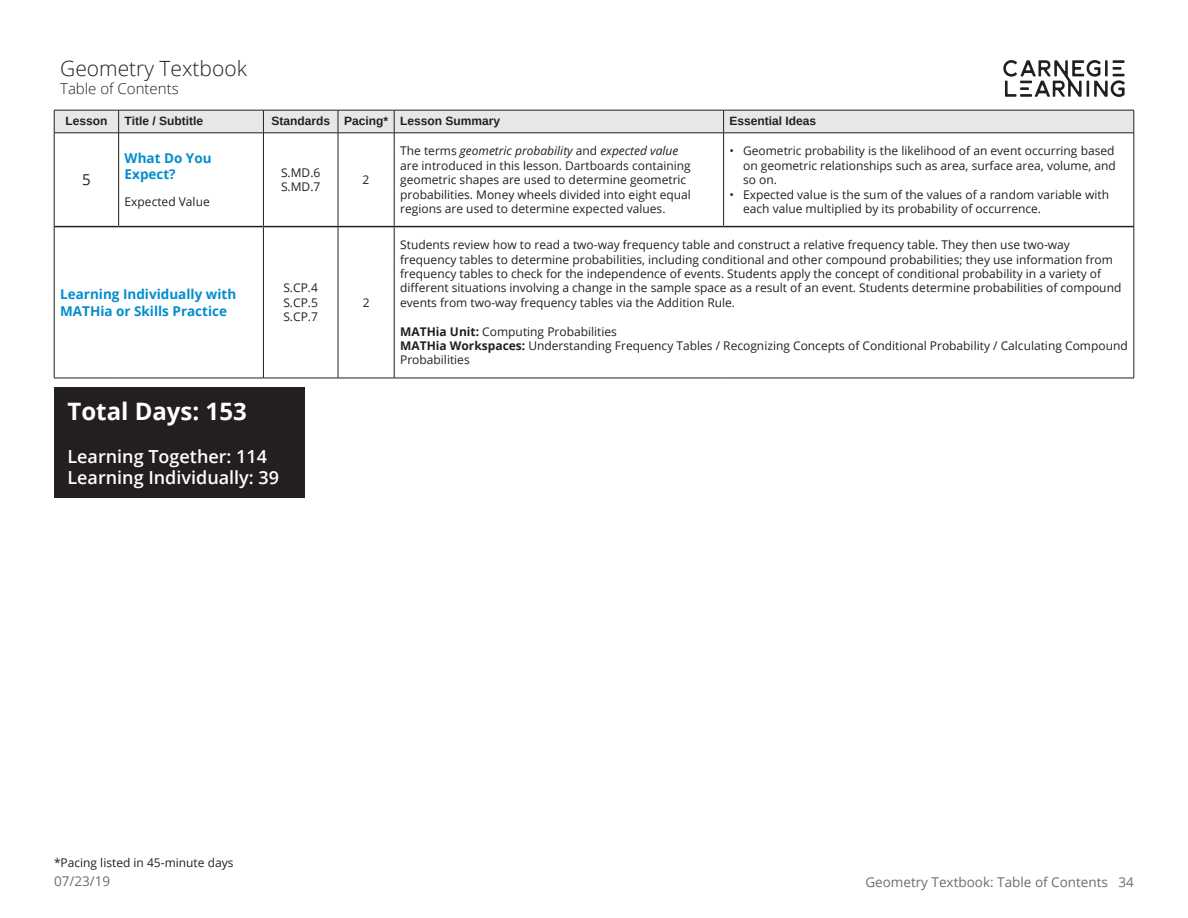
<style>
.page{position:relative;width:1188px;height:918px;background:#fff}
.page>*{position:absolute;margin:0;border:0;box-sizing:border-box;transform-origin:0 0}
.t1{font:700 24px "Open Sans";color:#fff}
.t2{font:300 21px "Open Sans";color:#231f20}
.t3{font:600 18px/21.6px "Open Sans";color:#fff}
.t4{font:300 15px "Open Sans";color:#231f20}
.t5{font:15px "Open Sans";color:#231f20}
.t6{font:700 13.5px/16.2px "Open Sans";color:#008dce}
.t7{font:13.5px "Open Sans";color:#6c6d70}
.t8{font:12px/14.4px "Open Sans";color:#231f20}
.t9{font:700 12px "Arimo";color:#231f20}
.s1{font-style:italic}
.s2{font-weight:700}
</style>
<div class="page">
<svg style="left:54px;top:110px;width:1081px;height:23px;background:#d9dadb"></svg>
<hr style="left:54px;top:133px;width:65px;height:1px;background:#231f20">
<hr style="left:54px;top:133px;width:1px;height:94px;background:#231f20">
<hr style="left:119px;top:133px;width:144px;height:1px;background:#231f20">
<hr style="left:118px;top:133px;width:1px;height:93px;background:#231f20">
<hr style="left:263px;top:133px;width:75px;height:1px;background:#231f20">
<hr style="left:263px;top:133px;width:1px;height:93px;background:#231f20">
<hr style="left:338px;top:133px;width:56px;height:1px;background:#231f20">
<hr style="left:338px;top:133px;width:1px;height:93px;background:#231f20">
<hr style="left:394px;top:133px;width:330px;height:1px;background:#231f20">
<hr style="left:394px;top:133px;width:1px;height:93px;background:#231f20">
<hr style="left:724px;top:133px;width:410px;height:1px;background:#231f20">
<hr style="left:723px;top:133px;width:1px;height:93px;background:#231f20">
<hr style="left:1134px;top:133px;width:1px;height:94px;background:#231f20">
<hr style="left:54px;top:226px;width:65px;height:1px;background:#231f20">
<hr style="left:119px;top:226px;width:144px;height:1px;background:#231f20">
<hr style="left:263px;top:226px;width:75px;height:1px;background:#231f20">
<hr style="left:338px;top:226px;width:56px;height:1px;background:#231f20">
<hr style="left:394px;top:226px;width:330px;height:1px;background:#231f20">
<hr style="left:724px;top:226px;width:410px;height:1px;background:#231f20">
<hr style="left:54px;top:227px;width:1px;height:151px;background:#231f20">
<hr style="left:263px;top:227px;width:1px;height:151px;background:#231f20">
<hr style="left:338px;top:227px;width:1px;height:151px;background:#231f20">
<hr style="left:394px;top:227px;width:1px;height:151px;background:#231f20">
<hr style="left:1134px;top:227px;width:1px;height:151px;background:#231f20">
<hr style="left:54px;top:378px;width:65px;height:1px;background:#231f20">
<hr style="left:119px;top:378px;width:144px;height:1px;background:#231f20">
<hr style="left:263px;top:378px;width:75px;height:1px;background:#231f20">
<hr style="left:338px;top:378px;width:56px;height:1px;background:#231f20">
<hr style="left:394px;top:378px;width:330px;height:1px;background:#231f20">
<hr style="left:724px;top:378px;width:410px;height:1px;background:#231f20">
<svg style="left:1003px;top:60px;width:122px;height:37px"></svg>
<div style="left:54px;top:388px;width:251px;height:110px;background:#231f20"></div>
<h2 class="t2" style="left:60px;top:54px;width:188px">Geometry Textbook</h2>
<p class="t4" style="left:60px;top:78px;width:120px">Table of Contents</p>
<p class="t9" style="left:65px;top:113px;width:44px">Lesson</p>
<p class="t9" style="left:125px;top:113px;width:80px">Title / Subtitle</p>
<p class="t9" style="left:271px;top:113px;width:230px">Standards Pacing* Lesson Summary</p>
<p class="t9" style="left:730px;top:113px;width:88px">Essential Ideas</p>
<p class="t5" style="left:82px;top:170px;width:10px">5</p>
<p class="t6" style="left:125px;top:150px;width:88px">What Do You<br>Expect?</p>
<p class="t8" style="left:125px;top:195px;width:87px">Expected Value</p>
<p class="t8" style="left:281px;top:165px;width:41px">S.MD.6<br>S.MD.7</p>
<p class="t8" style="left:363px;top:172px;width:8px">2</p>
<p class="t6" style="left:60px;top:286px;width:178px">Learning Individually with<br>MATHia or Skills Practice</p>
<p class="t8" style="left:283px;top:281px;width:36px;text-align:justify">S.CP.4<br>S.CP.5<br>S.CP.7</p>
<h1 class="t1" style="left:68px;top:394px;width:181px">Total Days: 153</h1>
<h3 class="t3" style="left:68px;top:445px;width:213px">Learning Together: 114<br>Learning Individually: 39</h3>
<p class="t8" style="left:363px;top:295px;width:8px">2</p>
<p class="t8" style="left:400px;top:144px;width:292px">The terms <span class="s1">geometric probability</span> and <span class="s1">expected value </span>are introduced in this lesson. Dartboards containing geometric shapes are used to determine geometric probabilities. Money wheels divided into eight equal regions are used to determine expected values.</p>
<p class="t8" style="left:743px;top:144px;width:374px;text-indent:-14px">• Geometric probability is the likelihood of an event occurring based on geometric relationships such as area, surface area, volume, and so on.</p>
<p class="t8" style="left:743px;top:187px;width:367px;text-indent:-14px">• Expected value is the sum of the values of a random variable with each value multiplied by its probability of occurrence.</p>
<p class="t8" style="left:400px;top:237px;width:723px">Students review how to read a two-way frequency table and construct a relative frequency table. They then use two-way frequency tables to determine probabilities, including conditional and other compound probabilities; they use information from frequency tables to check for the independence of events. Students apply the concept of conditional probability in a variety of different situations involving a change in the sample space as a result of an event. Students determine probabilities of compound events from two-way frequency tables via the Addition Rule.</p>
<p class="t8" style="left:400px;top:324px;width:729px"><span class="s2">MATHia Unit:</span> Computing Probabilities<br><span class="s2">MATHia Workspaces:</span> Understanding Frequency Tables / Recognizing Concepts of Conditional Probability / Calculating Compound<br>Probabilities</p>
<p class="t8" style="left:54px;top:855px;width:181px">*Pacing listed in 45-minute days</p>
<p class="t7" style="left:54px;top:872px;width:58px">07/23/19</p>
<p class="t7" style="left:865px;top:872px;width:270px">Geometry Textbook: Table of Contents 34</p>
</div>
